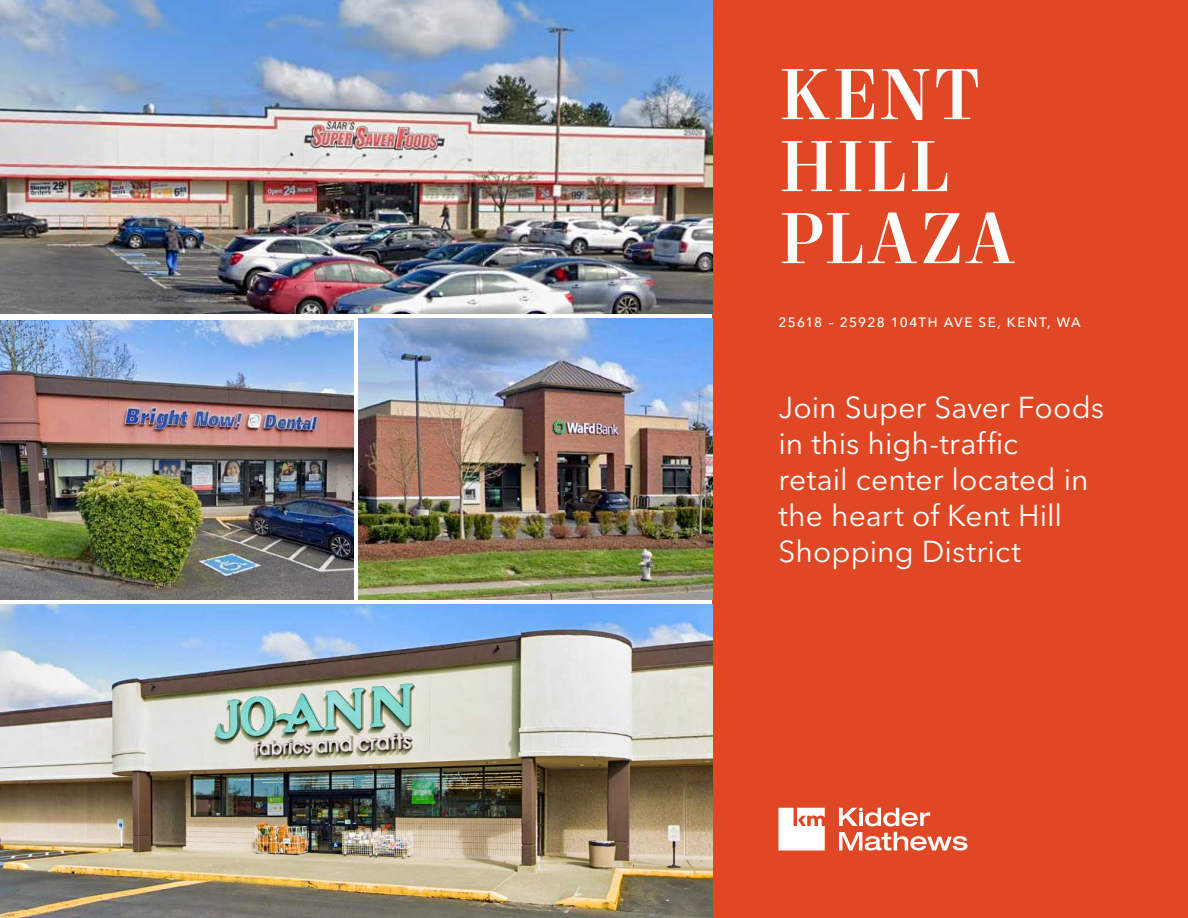
<style>
.page{position:relative;width:1188px;height:918px;background:#fff}
.page>*{position:absolute;margin:0;border:0;box-sizing:border-box;transform-origin:0 0}
.Headline_-_Level_1_-_Large_-_All_Caps_-_{font:500 72px/72px "Mort Modern 09";letter-spacing:.025em;color:#fff}
.Callout_Text_-_White{font:30px/36px "Avenir Next LT Pro";color:#fff}
.Property_Address_-_White{font:500 13.5px "Avenir Next LT Pro";letter-spacing:.095em;color:#fff}
</style>
<div class="page">
<div style="left:712px;top:0;width:476px;height:918px;background:#e04825"></div>
<img style="left:359px;top:319px;width:353px;height:280px">
<img style="left:0;top:605px;width:712px;height:313px">
<img style="left:0;top:0;width:712px;height:313px">
<img style="left:0;top:321px;width:353px;height:278px">
<svg style="left:839px;top:832px;width:128px;height:18px"></svg>
<svg style="left:839px;top:808px;width:91px;height:18px"></svg>
<svg style="left:779px;top:808px;width:46px;height:43px;background:#fae7e2"></svg>
<p class="Headline_-_Level_1_-_Large_-_All_Caps_-_" style="left:778px;top:62px;width:238px">KENT<br>HILL<br>PLAZA</p>
<p class="Property_Address_-_White" style="left:778px;top:314px;width:304px">25618 – 25928 104TH AVE SE, KENT, WA</p>
<p class="Callout_Text_-_White" style="left:778px;top:389px;width:327px">Join Super Saver Foods in this high-traffic<br>retail center located in the heart of Kent Hill<br>Shopping District</p>
</div>
